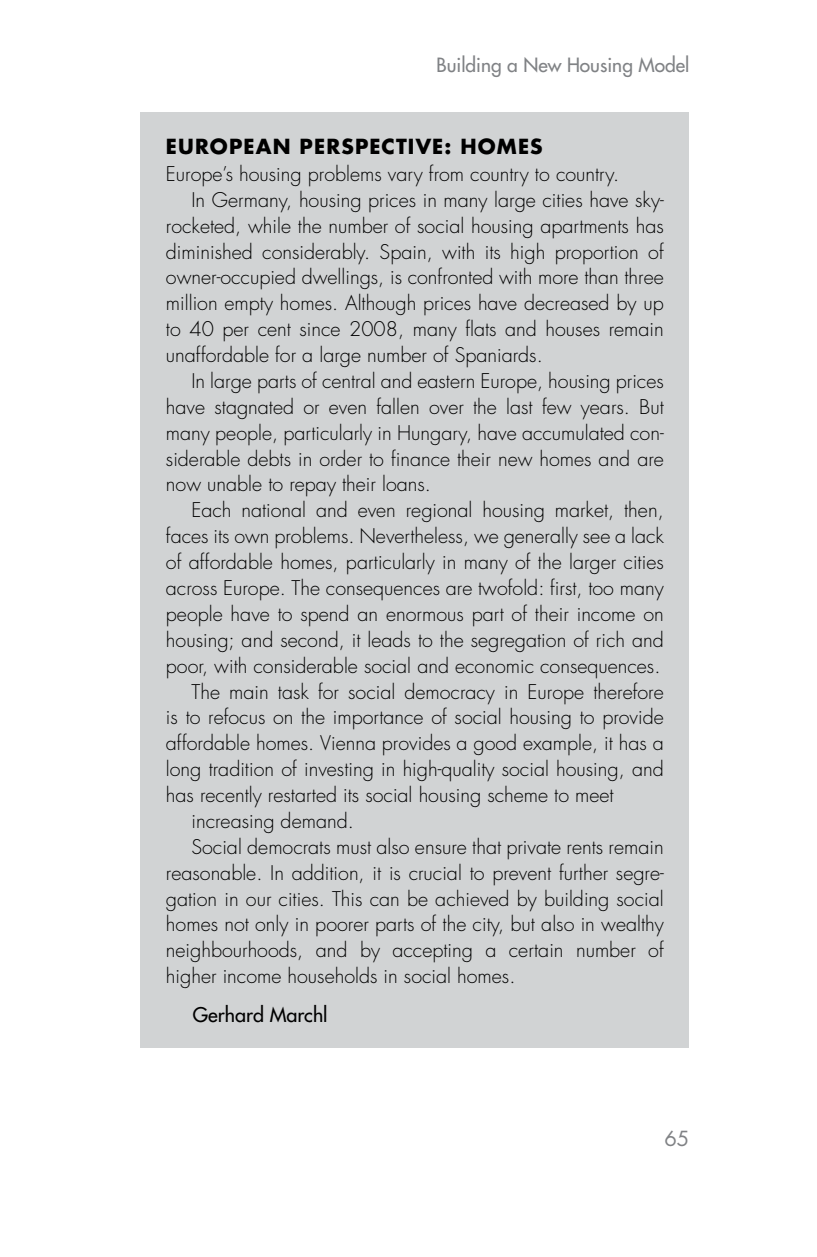
<style>
.page{position:relative;width:817px;height:1257px;background:#fff}
.page>*{position:absolute;margin:0;border:0;box-sizing:border-box;transform-origin:0 0}
.t1{font:700 20.25px "Futura Std";letter-spacing:.055em;color:#000}
.t2{font:20.25px "Futura Std";color:#808285}
.t3{font:300 19.8px "Futura Std";color:#000}
.t4{font:500 19.8px "Futura Std";color:#000}
.t5{font:500 19.12px "Futura Std";color:#808285}
</style>
<div class="page">
<div style="left:140px;top:112px;width:549px;height:935px;background:#d1d3d4"></div>
<p class="t5" style="left:436px;top:53px;width:254px">Building a New Housing Model</p>
<p class="t1" style="left:166px;top:133px;width:378px">EUROPEAN PERSPECTIVE: HOMES</p>
<p class="t3" style="left:166px;top:162px;width:454px">Europe’s housing problems vary from country to country.</p>
<p class="t3" style="left:191px;top:187px;width:474px">In Germany, housing prices in many large cities have sky-</p>
<p class="t3" style="left:166px;top:213px;width:499px">rocketed, while the number of social housing apartments has</p>
<p class="t3" style="left:166px;top:239px;width:499px">diminished considerably. Spain, with its high proportion of</p>
<p class="t3" style="left:166px;top:265px;width:499px">owner-occupied dwellings, is confronted with more than three</p>
<p class="t3" style="left:166px;top:291px;width:499px">million empty homes. Although prices have decreased by up</p>
<p class="t3" style="left:166px;top:317px;width:499px">to 40 per cent since 2008, many flats and houses remain</p>
<p class="t3" style="left:166px;top:343px;width:378px">unaffordable for a large number of Spaniards.</p>
<p class="t3" style="left:191px;top:369px;width:473px">In large parts of central and eastern Europe, housing prices</p>
<p class="t3" style="left:166px;top:394px;width:499px">have stagnated or even fallen over the last few years. But</p>
<p class="t3" style="left:166px;top:420px;width:499px">many people, particularly in Hungary, have accumulated con-</p>
<p class="t3" style="left:166px;top:446px;width:499px">siderable debts in order to finance their new homes and are</p>
<p class="t3" style="left:166px;top:472px;width:266px">now unable to repay their loans.</p>
<p class="t3" style="left:191px;top:498px;width:473px">Each national and even regional housing market, then,</p>
<p class="t3" style="left:166px;top:524px;width:499px">faces its own problems. Nevertheless, we generally see a lack</p>
<p class="t3" style="left:166px;top:550px;width:499px">of affordable homes, particularly in many of the larger cities</p>
<p class="t3" style="left:166px;top:576px;width:499px">across Europe. The consequences are twofold: first, too many</p>
<p class="t3" style="left:166px;top:601px;width:499px">people have to spend an enormous part of their income on</p>
<p class="t3" style="left:166px;top:627px;width:499px">housing; and second, it leads to the segregation of rich and</p>
<p class="t3" style="left:166px;top:653px;width:496px">poor, with considerable social and economic consequences.</p>
<p class="t3" style="left:191px;top:679px;width:473px">The main task for social democracy in Europe therefore</p>
<p class="t3" style="left:166px;top:705px;width:499px">is to refocus on the importance of social housing to provide</p>
<p class="t3" style="left:166px;top:731px;width:499px">affordable homes. Vienna provides a good example, it has a</p>
<p class="t3" style="left:166px;top:757px;width:499px">long tradition of investing in high-quality social housing, and</p>
<p class="t3" style="left:166px;top:782px;width:449px">has recently restarted its social housing scheme to meet</p>
<p class="t3" style="left:191px;top:808px;width:164px">increasing demand.</p>
<p class="t3" style="left:191px;top:834px;width:473px">Social democrats must also ensure that private rents remain</p>
<p class="t3" style="left:166px;top:860px;width:499px">reasonable. In addition, it is crucial to prevent further segre-</p>
<p class="t3" style="left:166px;top:886px;width:499px">gation in our cities. This can be achieved by building social</p>
<p class="t3" style="left:166px;top:912px;width:499px">homes not only in poorer parts of the city, but also in wealthy</p>
<p class="t3" style="left:166px;top:938px;width:499px">neighbourhoods, and by accepting a certain number of</p>
<p class="t3" style="left:166px;top:964px;width:351px">higher income households in social homes.</p>
<p class="t4" style="left:193px;top:1002px;width:136px">Gerhard Marchl</p>
<p class="t2" style="left:664px;top:1125px;width:26px">65</p>
</div>
